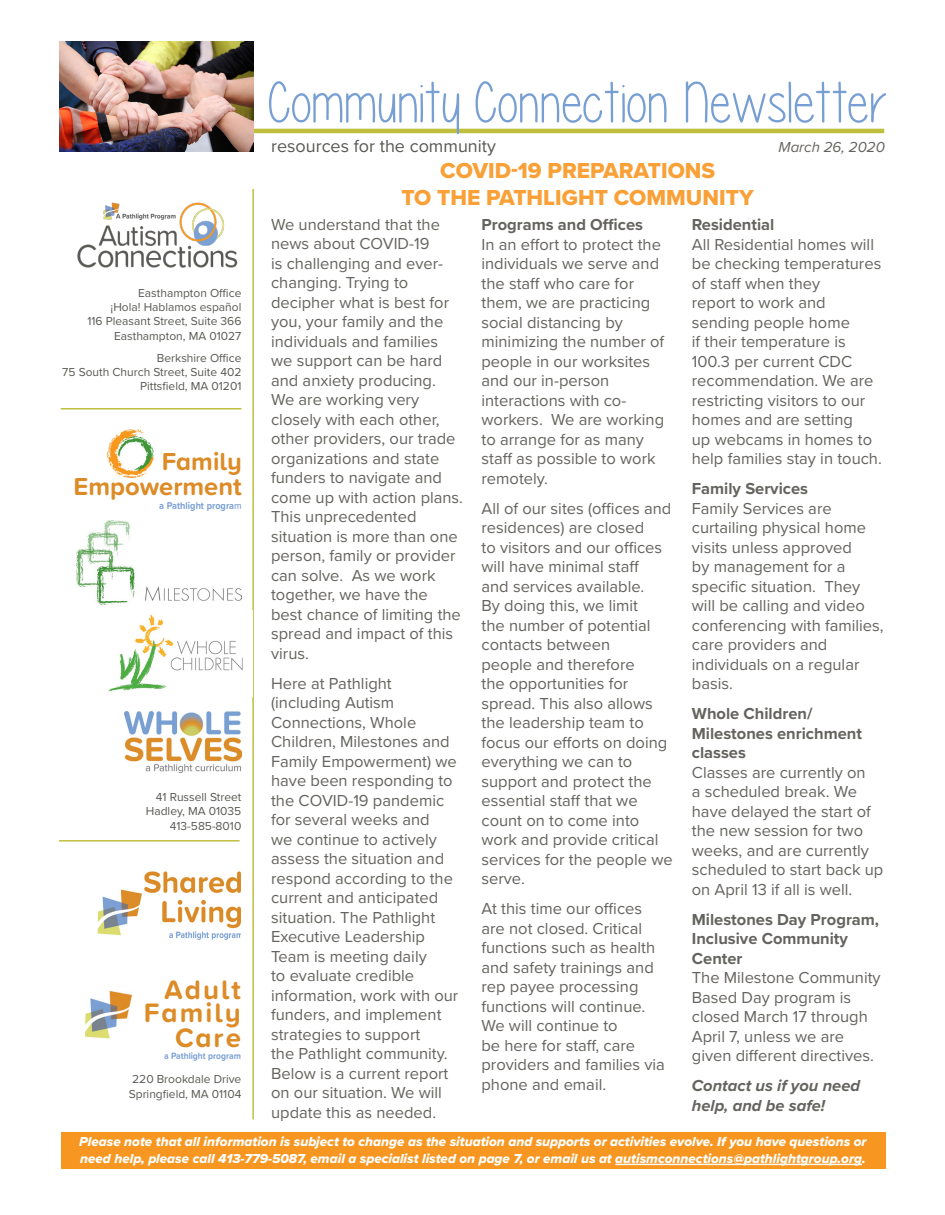
<style>
.page{position:relative;width:945px;height:1215px;background:#fff}
.page>*{position:absolute;margin:0;border:0;box-sizing:border-box;transform-origin:0 0}
.t1{font:58.5px "Please write me a song";color:#789fd3}
.Cover_page_name{font:700 27.75px/23.7px "Proxima Soft";letter-spacing:.075em;color:#dc8b26;text-align:right}
.t2{font:700 25.5px/24.8px "Proxima Soft";color:#dc8b26;text-align:right}
.t3{font:22.5px "Proxima Nova Extrabld";color:#f9a037}
.t4{font:18px "Proxima Nova";color:#585854}
.t5{font:16.5px/19.5px "Proxima Nova";color:#65635f}
.t6{font:700 16.5px/19.5px "Proxima Nova";color:#65635f}
.t7{font:italic 700 16.5px/19.5px "Proxima Nova";color:#65635f}
.t8{font:italic 15px "Proxima Nova";color:#65635f}
.t9{font:13.5px "Proxima Nova Extrabld It";color:#fff}
.t10{font:12px "Proxima Nova";color:#585854}
.t11{font:700 10.2px "Proxima Soft";color:#789fd3;scale:.9 1}
.t12{font:700 9.45px "Proxima Soft";color:#789fd3;scale:.9 1}
.s1{font-weight:500}
</style>
<div class="page">
<img style="left:77px;top:202px;width:161px;height:66px">
<hr style="left:253px;top:129px;width:631px;height:4px;background:#bfbf3f">
<img style="left:107px;top:429px;width:47px;height:49px">
<img style="left:60px;top:42px;width:193px;height:110px">
<div style="left:61px;top:1132px;width:825px;height:37px;background:#f79721"></div>
<hr style="left:252px;top:189px;width:2px;height:930px;background:#bfbf3f">
<hr style="left:615px;top:1164px;width:247px;height:1px;background:#fff">
<img style="left:108px;top:614px;width:135px;height:78px">
<img style="left:76px;top:521px;width:165px;height:83px">
<img style="left:125px;top:711px;width:116px;height:62px">
<img style="left:85px;top:991px;width:47px;height:48px">
<img style="left:97px;top:871px;width:143px;height:69px">
<hr style="left:61px;top:408px;width:180px;height:2px;background:#bfbf3f">
<hr style="left:59px;top:840px;width:181px;height:2px;background:#bfbf3f">
<p class="t1" style="left:269px;top:72px;width:621px">Community Connection Newsletter</p>
<p class="t10" style="left:138px;top:284px;width:105px">Easthampton Office</p>
<p class="t10" style="left:111px;top:298px;width:132px">¡Hola! Hablamos español</p>
<p class="t10" style="left:87px;top:312px;width:156px">116 Pleasant Street, Suite 366</p>
<p class="t10" style="left:114px;top:327px;width:129px">Easthampton, MA 01027</p>
<p class="t10" style="left:157px;top:349px;width:86px">Berkshire Office</p>
<p class="t10" style="left:62px;top:363px;width:181px">75 South Church Street, Suite 402</p>
<p class="t10" style="left:140px;top:377px;width:103px">Pittsfield, MA 01201</p>
<p class="t2" style="left:73px;top:449px;width:170px">Family<br>Empowerment</p>
<p class="t11" style="left:159px;top:498px;width:93px">a Pathlight progra<span class="s1">m</span></p>
<p class="t10" style="left:156px;top:788px;width:87px">41 Russell Street</p>
<p class="t10" style="left:146px;top:802px;width:97px">Hadley, MA 01035</p>
<p class="t10" style="left:170px;top:817px;width:73px">413-585-8010</p>
<p class="Cover_page_name" style="left:144px;top:977px;width:99px">Adult<br>Family<br>Care</p>
<p class="t12" style="left:164px;top:1049px;width:87px">a Pathlight program</p>
<p class="t10" style="left:132px;top:1071px;width:111px">220 Brookdale Drive</p>
<p class="t10" style="left:129px;top:1085px;width:114px">Springfield, MA 01104</p>
<p class="t4" style="left:271px;top:132px;width:226px">resources for the community</p>
<p class="t8" style="left:779px;top:136px;width:108px">March 26, 2020</p>
<p class="t3" style="left:440px;top:154px;width:277px">COVID-19 PREPARATIONS</p>
<p class="t3" style="left:402px;top:181px;width:354px">TO THE PATHLIGHT COMMUNITY</p>
<p class="t6" style="left:482px;top:215px;width:163px">Programs and Offices</p>
<p class="t5" style="left:482px;top:234px;width:184px">In an effort to protect the individuals we serve and the staff who care for them, we are practicing social distancing by minimizing the number of people in our worksites and our in-person interactions with co&shy;workers. We are working to arrange for as many staff as possible to work remotely.</p>
<p class="t5" style="left:482px;top:498px;width:193px">All of our sites (offices and residences) are closed<br>to visitors and our offices will have minimal staff<br>and services available.<br>By doing this, we limit<br>the number of potential contacts between<br>people and therefore<br>the opportunities for spread. This also allows the leadership team to focus our efforts on doing everything we can to support and protect the essential staff that we count on to come into work and provide critical services for the people we serve.</p>
<p class="t5" style="left:482px;top:898px;width:185px">At this time our offices are not closed. Critical functions such as health and safety trainings and rep payee processing functions will continue.<br>We will continue to<br>be here for staff, care providers and families via phone and email.</p>
<p class="t6" style="left:692px;top:215px;width:84px">Residential</p>
<p class="t5" style="left:692px;top:234px;width:191px">All Residential homes will be checking temperatures of staff when they<br>report to work and sending people home<br>if their temperature is<br>100.3 per current CDC recommendation. We are restricting visitors to our homes and are setting<br>up webcams in homes to help families stay in touch.</p>
<p class="t6" style="left:692px;top:479px;width:118px">Family Services</p>
<p class="t5" style="left:692px;top:498px;width:193px">Family Services are curtailing physical home visits unless approved<br>by management for a specific situation. They will be calling and video conferencing with families, care providers and individuals on a regular basis.</p>
<p class="t6" style="left:692px;top:704px;width:172px">Whole Children/<br>Milestones enrichment classes</p>
<p class="t5" style="left:692px;top:762px;width:193px">Classes are currently on<br>a scheduled break. We have delayed the start of the new session for two weeks, and are currently scheduled to start back up on April 13 if all is well.</p>
<p class="t6" style="left:692px;top:909px;width:189px">Milestones Day Program,<br>Inclusive Community<br>Center</p>
<p class="t5" style="left:692px;top:967px;width:190px">The Milestone Community<br>Based Day program is closed March 17 through<br>April 7, unless we are given different directives.</p>
<p class="t7" style="left:692px;top:1076px;width:170px">Contact us if you need help, and be safe!</p>
<p class="t5" style="left:271px;top:214px;width:193px">We understand that the news about COVID-19<br>is challenging and ever&shy;changing. Trying to decipher what is best for you, your family and the individuals and families we support can be hard and anxiety producing.<br>We are working very closely with each other, other providers, our trade organizations and state funders to navigate and come up with action plans.<br>This unprecedented situation is more than one person, family or provider can solve. As we work together, we have the best chance of limiting the spread and impact of this virus.</p>
<p class="t5" style="left:271px;top:673px;width:189px">Here at Pathlight (including Autism<br>Connections, Whole<br>Children, Milestones and<br>Family Empowerment) we have been responding to the COVID-19 pandemic for several weeks and<br>we continue to actively assess the situation and respond according to the current and anticipated situation. The Pathlight<br>Executive Leadership<br>Team is meeting daily<br>to evaluate credible information, work with our funders, and implement strategies to support<br>the Pathlight community.<br>Below is a current report on our situation. We will update this as needed.</p>
<p class="t9" style="left:79px;top:1132px;width:789px">Please note that all information is subject to change as the situation and supports or activities evolve. If you have questions or</p>
<p class="t9" style="left:80px;top:1148px;width:787px">need help, please call 413-779-5087, email a specialist listed on page 7, or email us at autismconnections@pathlightgroup.org.</p>
</div>
